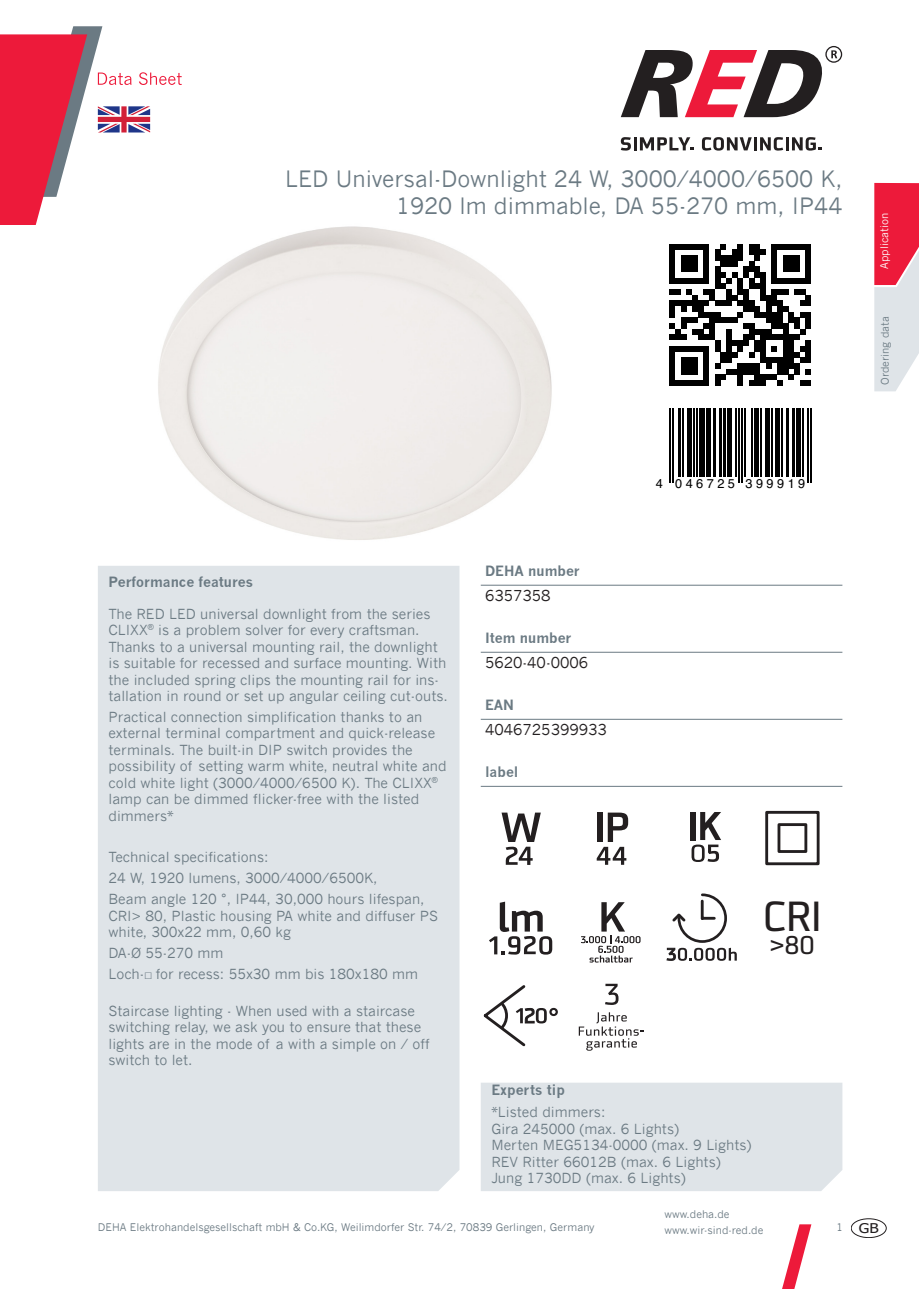
<style>
.page{position:relative;width:919px;height:1289px;background:#fff}
.page>*{position:absolute;margin:0;border:0;box-sizing:border-box;transform-origin:0 0}
.t1{font:41.1px "Utility OT";color:#231f20}
.t2{font:25.05px "Utility OT";color:#231f20}
.t3{font:22.5px/27px "News Gothic";color:#6b7a83;text-align:right}
.t4{font:15px "News Gothic";color:#231f20}
.t5{font:13.8px/16.5px "News Gothic";color:#6b7a83}
.t6{font:700 13.8px "News Gothic";color:#6b7a83}
.t7{font:13.5px "Tahoma";color:#231f20;scale:1.17 1}
.t8{font:12.75px "Helvetica";letter-spacing:.27em;color:#000}
.t9{font:10.5px/16.5px "News Gothic";color:#6b7a83}
.t10{font:10.5px "News Gothic";color:#fff}
.s1{font-family:"Calibri";font-weight:700}
.s2{font-family:"News Gothic";font-size:10.5px;color:#6b7a83}
</style>
<div class="page">
<svg style="left:620px;top:46px;width:222px;height:71px"></svg>
<svg style="left:620px;top:137px;width:73px;height:14px"></svg>
<svg style="left:702px;top:137px;width:119px;height:14px"></svg>
<svg style="left:874px;top:183px;width:44px;height:208px;background:#e78c9c"></svg>
<svg style="left:782px;top:1224px;width:29px;height:64px"></svg>
<div style="left:851px;top:1218px;width:35px;height:19px;border:1px solid #231f20;border-radius:50%"></div>
<div style="left:98px;top:566px;width:361px;height:625px;background:#dfe4e8"></div>
<svg style="left:0;top:26px;width:182px;height:199px"></svg>
<svg style="left:669px;top:244px;width:142px;height:142px"></svg>
<hr style="left:669px;top:408px;width:1px;height:75px;background:#000">
<hr style="left:672px;top:408px;width:1px;height:75px;background:#000">
<hr style="left:678px;top:408px;width:3px;height:68px;background:#000">
<hr style="left:682px;top:408px;width:2px;height:68px;background:#000">
<hr style="left:687px;top:408px;width:4px;height:68px;background:#000">
<hr style="left:693px;top:408px;width:1px;height:68px;background:#000">
<hr style="left:696px;top:408px;width:1px;height:68px;background:#000">
<div style="left:699px;top:408px;width:6px;height:68px;background:#000"></div>
<div style="left:706px;top:408px;width:5px;height:68px;background:#000"></div>
<hr style="left:712px;top:408px;width:3px;height:68px;background:#000">
<hr style="left:718px;top:408px;width:3px;height:68px;background:#000">
<hr style="left:723px;top:408px;width:3px;height:68px;background:#000">
<div style="left:727px;top:408px;width:5px;height:68px;background:#000"></div>
<hr style="left:735px;top:408px;width:1px;height:68px;background:#000">
<hr style="left:738px;top:408px;width:1px;height:75px;background:#000">
<hr style="left:741px;top:408px;width:1px;height:75px;background:#000">
<hr style="left:744px;top:408px;width:1px;height:68px;background:#000">
<hr style="left:751px;top:408px;width:2px;height:68px;background:#000">
<div style="left:754px;top:408px;width:5px;height:68px;background:#000"></div>
<hr style="left:760px;top:408px;width:2px;height:68px;background:#000">
<hr style="left:765px;top:408px;width:4px;height:68px;background:#000">
<hr style="left:771px;top:408px;width:1px;height:68px;background:#000">
<hr style="left:775px;top:408px;width:4px;height:68px;background:#000">
<hr style="left:781px;top:408px;width:1px;height:68px;background:#000">
<hr style="left:785px;top:408px;width:3px;height:68px;background:#000">
<hr style="left:791px;top:408px;width:3px;height:68px;background:#000">
<hr style="left:796px;top:408px;width:4px;height:68px;background:#000">
<hr style="left:802px;top:408px;width:1px;height:68px;background:#000">
<hr style="left:806px;top:408px;width:2px;height:75px;background:#000">
<hr style="left:809px;top:408px;width:2px;height:75px;background:#000">
<hr style="left:480px;top:585px;width:362px;height:1px;background:#6b7a83">
<hr style="left:480px;top:652px;width:362px;height:1px;background:#6b7a83">
<hr style="left:480px;top:719px;width:362px;height:1px;background:#6b7a83">
<hr style="left:480px;top:786px;width:362px;height:1px;background:#6b7a83">
<img style="left:149px;top:221px;width:403px;height:319px">
<div style="left:481px;top:1082px;width:361px;height:109px;background:#dfe4e8"></div>
<svg style="left:501px;top:812px;width:39px;height:52px"></svg>
<svg style="left:489px;top:901px;width:63px;height:53px"></svg>
<svg style="left:581px;top:902px;width:59px;height:60px"></svg>
<svg style="left:483px;top:985px;width:75px;height:62px"></svg>
<svg style="left:666px;top:893px;width:70px;height:67px"></svg>
<svg style="left:596px;top:812px;width:32px;height:52px"></svg>
<div style="left:690px;top:812px;width:5px;height:28px;background:#231f20"></div>
<svg style="left:691px;top:812px;width:30px;height:50px"></svg>
<svg style="left:578px;top:1012px;width:66px;height:38px"></svg>
<svg style="left:605px;top:983px;width:13px;height:21px"></svg>
<svg style="left:765px;top:810px;width:55px;height:56px"></svg>
<h3 class="t3" style="left:285px;top:165px;width:558px">LED Universal-Downlight 24 W, 3000/4000/6500 K,<br>1920 lm dimmable, DA 55-270 mm, IP44</h3>
<p class="t6" style="left:108px;top:573px;width:146px">Performance features</p>
<p class="t5" style="left:108px;top:605px;width:341px">The RED LED universal downlight from the series CLIXX<sup>®</sup> is a problem solver for every craftsman.<br>Thanks to a universal mounting rail, the downlight is suitable for recessed and surface mounting. With the included spring clips the mounting rail for ins&shy;tallation in round or set up angular ceiling cut-outs.</p>
<p class="t5" style="left:108px;top:708px;width:339px">Practical connection simplification thanks to an external terminal compartment and quick-release terminals. The built-in DIP switch provides the possibility of setting warm white, neutral white and cold white light (3000/4000/6500 K). The CLIXX<sup>® </sup>lamp can be dimmed flicker-free with the listed dimmers*</p>
<p class="t5" style="left:108px;top:847px;width:317px;line-height:20.7px">Technical specifications:<br>24 W, 1920 lumens, 3000/4000/6500K,<br>Beam angle 120 °, IP44, 30,000 hours lifespan,</p>
<p class="t5" style="left:108px;top:907px;width:331px">CRI&gt; 80, Plastic housing PA white and diffuser PS white, 300x22 mm, 0,60 kg</p>
<p class="t5" style="left:108px;top:942px;width:311px;line-height:20.7px">DA-Ø 55-270 mm<br>Loch-<span class="s1">□</span> for recess: 55x30 mm bis 180x180 mm</p>
<p class="t5" style="left:108px;top:1002px;width:322px">Staircase lighting - When used with a staircase switching relay, we ask you to ensure that these lights are in the mode of a with a simple on / off switch to let.</p>
<p class="t6" style="left:485px;top:563px;width:96px">DEHA number</p>
<p class="t4" style="left:485px;top:587px;width:67px">6357358</p>
<p class="t6" style="left:485px;top:630px;width:88px">Item number</p>
<p class="t4" style="left:485px;top:654px;width:105px">5620-40-0006</p>
<p class="t6" style="left:485px;top:697px;width:31px">EAN</p>
<p class="t4" style="left:485px;top:721px;width:123px">4046725399933</p>
<p class="t6" style="left:485px;top:764px;width:35px">label</p>
<p class="t8" style="left:656px;top:474px;width:151px">4 046725 399919</p>
<h1 class="t1" style="left:762px;top:892px;width:62px">CRI</h1>
<h2 class="t2" style="left:769px;top:930px;width:47px">&gt;80</h2>
<p class="t6" style="left:491px;top:1081px;width:75px">Experts tip</p>
<p class="t5" style="left:491px;top:1104px;width:262px">*Listed dimmers:<br>Gira 245000 (max. 6 Lights)<br>Merten MEG5134-0000 (max. 9 Lights)<br>REV Ritter 66012B (max. 6 Lights)<br>Jung 1730DD (max. 6 Lights)</p>
<p class="t10" style="left:878px;top:269px;width:57px;rotate:-90deg">Application</p>
<p class="t9" style="left:876px;top:385px;width:70px;rotate:-90deg">Ordering data</p>
<p class="t9" style="left:664px;top:1205px;width:100px">www.deha.de www.wir-sind-red.de</p>
<p class="t9" style="left:98px;top:1218px;width:498px">DEHA Elektrohandelsgesellschaft mbH &amp; Co.KG, Weilimdorfer Str. 74/2, 70839 Gerlingen, Germany</p>
<p class="t7" style="left:836px;top:1218px;width:38px"><span class="s2">1</span> GB</p>
</div>
